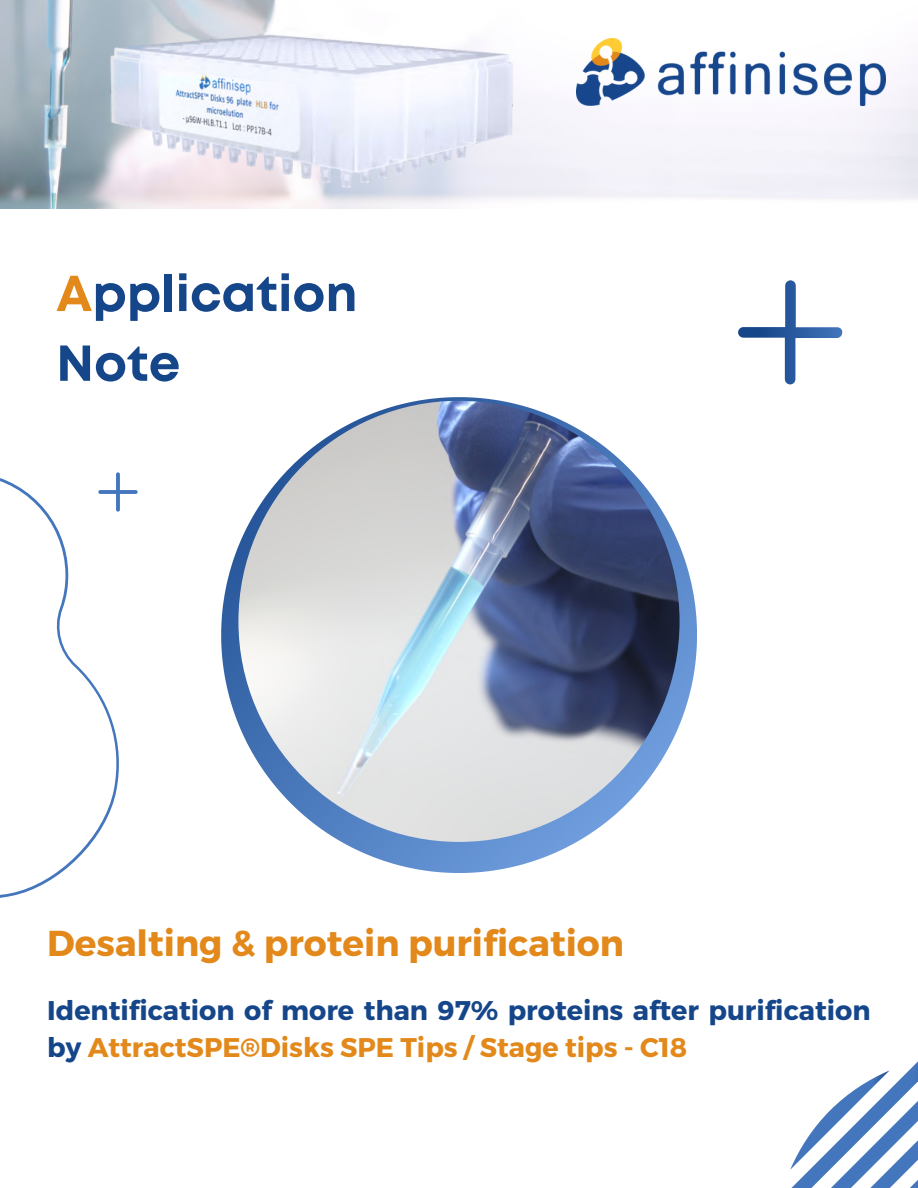
<style>
.page{position:relative;width:918px;height:1188px;background:#fff}
.page>*{position:absolute;margin:0;border:0;box-sizing:border-box;transform-origin:0 0}
.t1{font:700 50.4px/69.8px "Mont";color:#16468a}
.t2{font:700 36px "Montserrat";color:#e3891b}
.t3{font:700 27px/37.2px "Montserrat";color:#16468a}
.s1{color:#e3891b}
</style>
<div class="page">
<svg style="left:0;top:478px;width:119px;height:420px"></svg>
<svg style="left:98px;top:472px;width:40px;height:40px"></svg>
<svg style="left:790px;top:1061px;width:128px;height:127px"></svg>
<svg style="left:221px;top:397px;width:476px;height:476px"></svg>
<img style="left:0;top:0;width:918px;height:208px">
<svg style="left:738px;top:280px;width:105px;height:104px"></svg>
<img style="left:576px;top:39px;width:310px;height:66px">
<img style="left:238px;top:401px;width:442px;height:441px;border-radius:50%">
<img style="left:77px;top:6px;width:469px;height:203px">
<p class="t1" style="left:56px;top:262px;width:303px"><span class="s1">A</span>pplication<br>Note</p>
<p class="t2" style="left:47px;top:920px;width:578px">Desalting &amp; protein purification</p>
<p class="t3" style="left:47px;top:990px;width:825px">Identification of more than 97% proteins after purification by <span class="s1">AttractSPE®Disks SPE Tips / Stage tips - C18</span></p>
</div>
